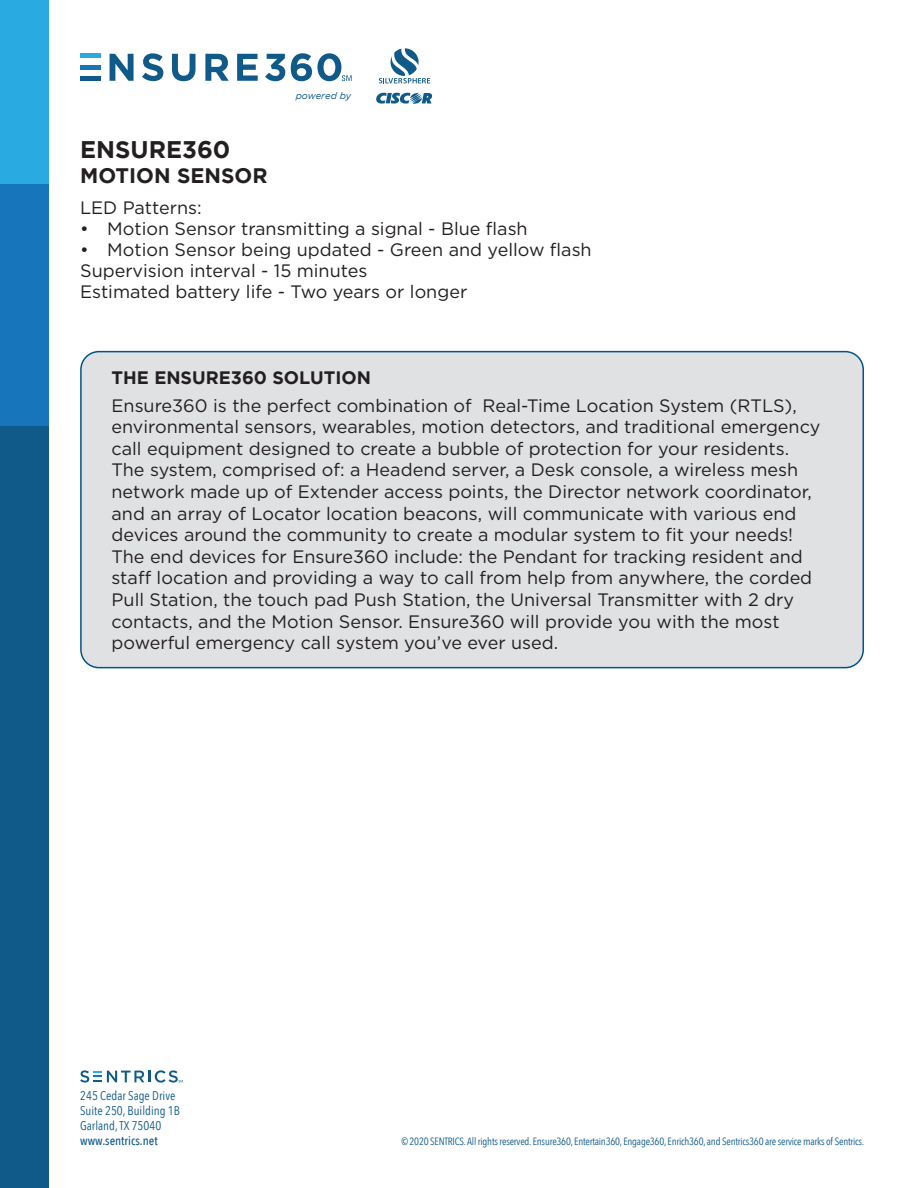
<style>
.page{position:relative;width:918px;height:1188px;background:#fff}
.page>*{position:absolute;margin:0;border:0;box-sizing:border-box;transform-origin:0 0}
.t1{font:700 24px "Gotham";color:#231f20}
.t2{font:700 21px "Gotham";color:#231f20}
.t3{font:18px/21.6px "Gotham";color:#231f20}
.t4{font:700 18px "Gotham";color:#231f20}
.t5{font:12.6px "Avenir Next Condensed";color:#0f5a89}
.t6{font:500 12.6px "Avenir Next Condensed";color:#0f5a89}
.t7{font:10.5px "Avenir Next Condensed";letter-spacing:-.02em;color:#0f5a89}
.t8{font:italic 9.45px "Gotham";letter-spacing:-.005em;color:#0f5a89}
</style>
<div class="page">
<div style="left:0;top:426px;width:48px;height:762px;background:#0f5a89"></div>
<div style="left:0;top:184px;width:48px;height:242px;background:#1775bc"></div>
<div style="left:0;top:0;width:48px;height:184px;background:#29abe2"></div>
<svg style="left:376px;top:92px;width:57px;height:12px"></svg>
<div style="left:80px;top:76px;width:21px;height:5px;background:#0f5a89"></div>
<hr style="left:80px;top:65px;width:21px;height:4px;background:#1775bc">
<hr style="left:80px;top:54px;width:21px;height:4px;background:#29abe2">
<svg style="left:110px;top:54px;width:24px;height:27px"></svg>
<svg style="left:142px;top:53px;width:21px;height:28px"></svg>
<svg style="left:172px;top:54px;width:24px;height:27px"></svg>
<svg style="left:205px;top:54px;width:24px;height:27px"></svg>
<svg style="left:237px;top:54px;width:21px;height:27px"></svg>
<svg style="left:265px;top:54px;width:20px;height:27px"></svg>
<svg style="left:291px;top:53px;width:61px;height:28px"></svg>
<svg style="left:379px;top:48px;width:51px;height:35px"></svg>
<svg style="left:80px;top:1070px;width:103px;height:13px"></svg>
<div style="left:81px;top:352px;width:782px;height:316px;background:#e0e1e3;border-radius:18px"></div>
<div style="left:80px;top:351px;width:784px;height:317px;border:2px solid #058;border-radius:18px"></div>
<p class="t1" style="left:80px;top:134px;width:152px">ENSURE360</p>
<p class="t2" style="left:80px;top:162px;width:189px">MOTION SENSOR</p>
<p class="t8" style="left:296px;top:90px;width:57px">powered by</p>
<p class="t3" style="left:80px;top:197px;width:123px">LED Patterns:</p>
<p class="t3" style="left:80px;top:218px;width:449px">• Motion Sensor transmitting a signal - Blue flash</p>
<p class="t3" style="left:80px;top:239px;width:513px">• Motion Sensor being updated - Green and yellow flash</p>
<p class="t3" style="left:80px;top:260px;width:289px">Supervision interval - 15 minutes</p>
<p class="t3" style="left:80px;top:281px;width:389px">Estimated battery life - Two years or longer</p>
<p class="t4" style="left:112px;top:365px;width:261px">THE ENSURE360 SOLUTION</p>
<p class="t3" style="left:112px;top:394px;width:711px">Ensure360 is the perfect combination of Real-Time Location System (RTLS), environmental sensors, wearables, motion detectors, and traditional emergency call equipment designed to create a bubble of protection for your residents.<br>The system, comprised of: a Headend server, a Desk console, a wireless mesh network made up of Extender access points, the Director network coordinator, and an array of Locator location beacons, will communicate with various end devices around the community to create a modular system to fit your needs!<br>The end devices for Ensure360 include: the Pendant for tracking resident and staff location and providing a way to call from help from anywhere, the corded Pull Station, the touch pad Push Station, the Universal Transmitter with 2 dry contacts, and the Motion Sensor. Ensure360 will provide you with the most powerful emergency call system you’ve ever used.</p>
<p class="t5" style="left:80px;top:1085px;width:97px">245 Cedar Sage Drive</p>
<p class="t5" style="left:80px;top:1100px;width:101px">Suite 250, Building 1B</p>
<p class="t5" style="left:80px;top:1115px;width:83px">Garland, TX 75040</p>
<p class="t6" style="left:80px;top:1133px;width:79px">www.sentrics.net</p>
<p class="t7" style="left:401px;top:1132px;width:464px">© 2020 SENTRICS. All rights reserved. Ensure360, Entertain360, Engage360, Enrich360, and Sentrics360 are service marks of Sentrics.</p>
</div>
